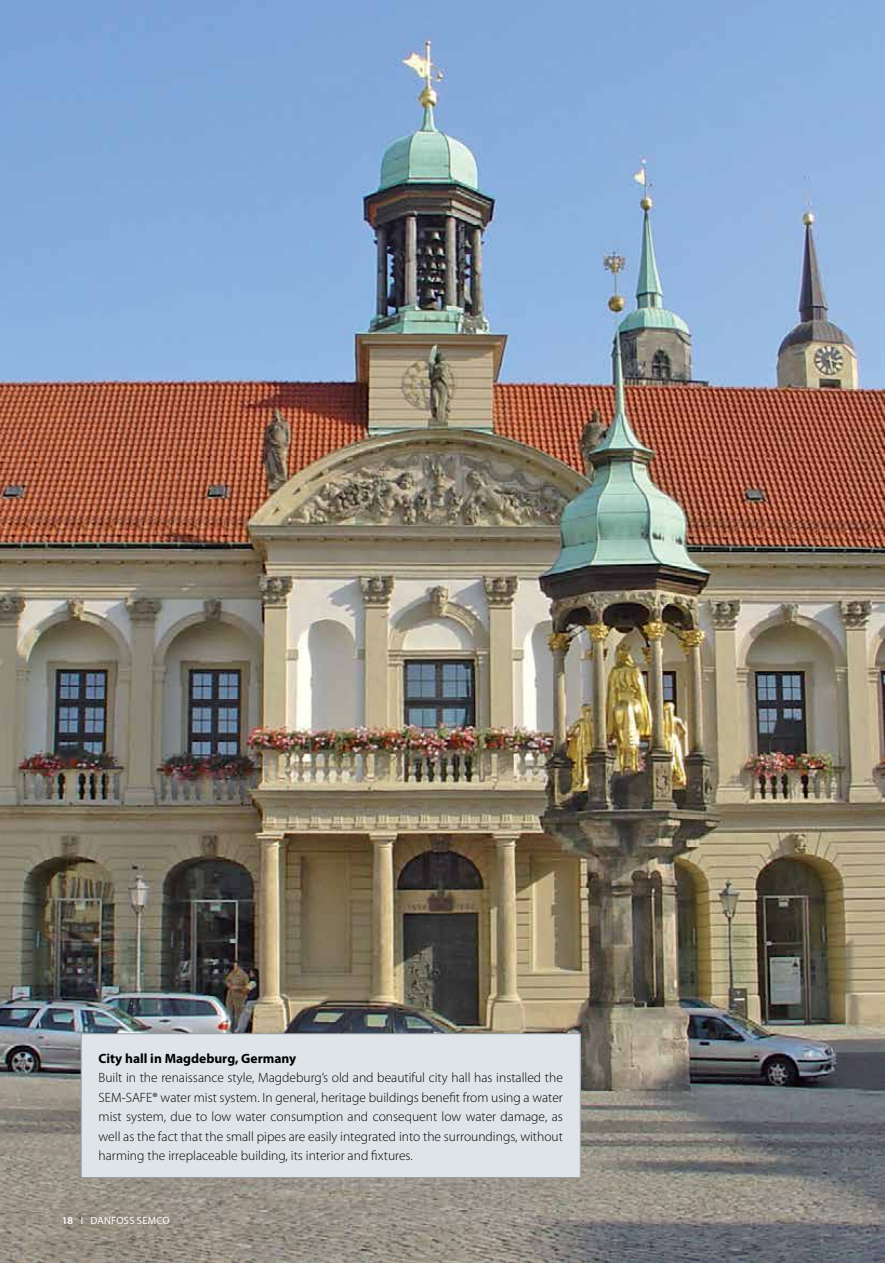
<style>
.page{position:relative;width:885px;height:1263px;background:#fff}
.page>*{position:absolute;margin:0;border:0;box-sizing:border-box;transform-origin:0 0}
.t1{font:300 13.5px/19.5px "Myriad Pro";color:#000;text-align:justify}
.t2{font:700 13.5px "Myriad Pro";color:#000}
.t3{font:10.5px "Myriad Pro";letter-spacing:.02em;color:#fff}
.s1{font-weight:600}
</style>
<div class="page">
<img style="left:0;top:0;width:884px;height:1263px">
<div style="left:81px;top:1034px;width:499px;height:143px;background:#dfe4e8"></div>
<div style="left:81px;top:1033px;width:499px;height:145px;border:1px solid #949ca1"></div>
<p class="t2" style="left:99px;top:1049px;width:199px">City hall in Magdeburg, Germany</p>
<p class="t1" style="left:99px;top:1068px;width:465px">Built in the renaissance style, Magdeburg’s old and beautiful city hall has installed the SEM-SAFE® water mist system. In general, heritage buildings benefit from using a water mist system, due to low water consumption and consequent low water damage, as well as the fact that the small pipes are easily integrated into the surroundings, without harming the irreplaceable building, its interior and fixtures.</p>
<p class="t3" style="left:62px;top:1214px;width:109px"><span class="s1">18</span> I DANFOSS SEMCO</p>
</div>
